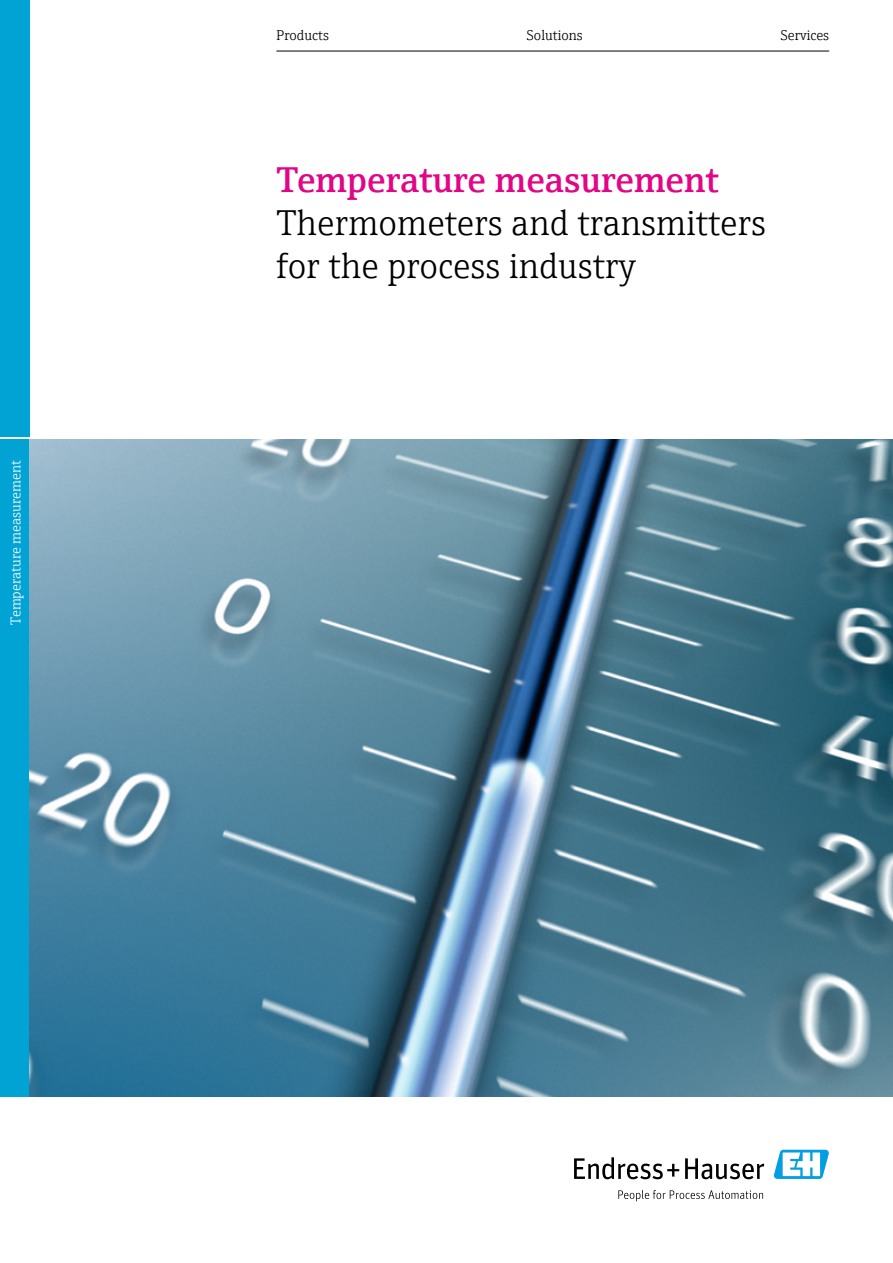
<style>
.page{position:relative;width:893px;height:1263px;background:#fff}
.page>*{position:absolute;margin:0;border:0;box-sizing:border-box;transform-origin:0 0}
.t1{font:300 36px/43.2px "E+H Serif";color:#000}
.t2{font:600 36px "E+H Serif";color:#e10686}
.t3{font:300 14.25px "E+H Serif";color:#000}
.t4{font:300 14.25px "E+H Serif";color:#fff}
</style>
<div class="page">
<svg style="left:574px;top:1157px;width:105px;height:22px"></svg>
<svg style="left:685px;top:1158px;width:79px;height:21px"></svg>
<svg style="left:618px;top:1190px;width:145px;height:11px"></svg>
<svg style="left:773px;top:1150px;width:56px;height:29px"></svg>
<hr style="left:276px;top:51px;width:553px;height:1px;background:#000">
<div style="left:0;top:0;width:30px;height:437px;background:#00a3d4"></div>
<div style="left:0;top:439px;width:30px;height:657px;background:#00a3d4"></div>
<img style="left:30px;top:439px;width:863px;height:657px">
<p class="t4" style="left:5px;top:625px;width:166px;rotate:-90deg">Temperature measurement</p>
<p class="t3" style="left:276px;top:24px;width:54px">Products</p>
<p class="t3" style="left:527px;top:24px;width:57px">Solutions</p>
<p class="t3" style="left:781px;top:24px;width:50px">Services</p>
<p class="t2" style="left:276px;top:152px;width:444px">Temperature measurement</p>
<p class="t1" style="left:276px;top:199px;width:491px">Thermometers and transmitters for the process industry</p>
</div>
